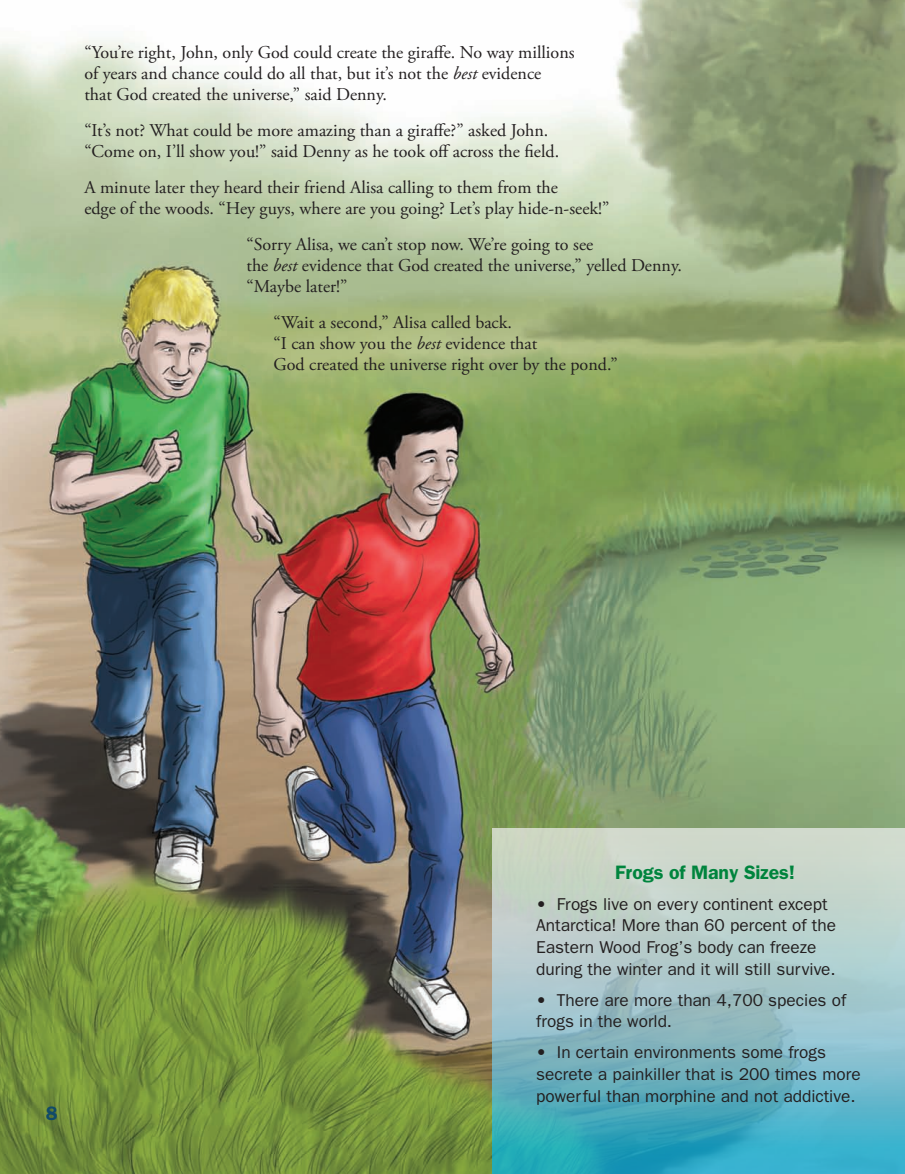
<style>
.page{position:relative;width:905px;height:1174px;background:#fff}
.page>*{position:absolute;margin:0;border:0;box-sizing:border-box;transform-origin:0 0}
.t1{font:600 19.5px "Franklin Gothic";letter-spacing:-.005em;color:#00843d}
.t2{font:600 19.5px "Franklin Gothic";color:#114b69}
.t3{font:18px/21px "Adobe Garamond Pro";color:#231f20}
.t4{font:17.25px/21.8px "Franklin Gothic";color:#231f20}
.s1{font-style:italic}
</style>
<div class="page">
<img style="left:0;top:0;width:904px;height:1174px">
<svg style="left:492px;top:828px;width:412px;height:346px;background:#90c1c6"></svg>
<p class="t3" style="left:84px;top:42px;width:491px">“You’re right, John, only God could create the giraffe. No way millions of years and chance could do all that, but it’s not the <span class="s1">best</span> evidence<br>that God created the universe,” said Denny.</p>
<p class="t3" style="left:84px;top:120px;width:476px">“It’s not? What could be more amazing than a giraffe?” asked John. “Come on, I’ll show you!” said Denny as he took off across the field.</p>
<p class="t3" style="left:84px;top:177px;width:526px">A minute later they heard their friend Alisa calling to them from the<br>edge of the woods. “Hey guys, where are you going? Let’s play hide-n-seek!”</p>
<p class="t3" style="left:246px;top:234px;width:437px">“Sorry Alisa, we can’t stop now. We’re going to see<br>the <span class="s1">best</span> evidence that God created the universe,” yelled Denny. “Maybe later!”</p>
<p class="t3" style="left:273px;top:312px;width:345px">“Wait a second,” Alisa called back.<br>“I can show you the <span class="s1">best</span> evidence that<br>God created the universe right over by the pond.”</p>
<p class="t2" style="left:46px;top:1102px;width:13px">8</p>
<p class="t1" style="left:615px;top:861px;width:181px">Frogs of Many Sizes!</p>
<p class="t4" style="left:536px;top:892px;width:301px">• Frogs live on every continent except Antarctica! More than 60 percent of the Eastern Wood Frog’s body can freeze during the winter and it will still survive.</p>
<p class="t4" style="left:536px;top:988px;width:311px">• There are more than 4,700 species of frogs in the world.</p>
<p class="t4" style="left:536px;top:1041px;width:326px">• In certain environments some frogs secrete a painkiller that is 200 times more powerful than morphine and not addictive.</p>
</div>
